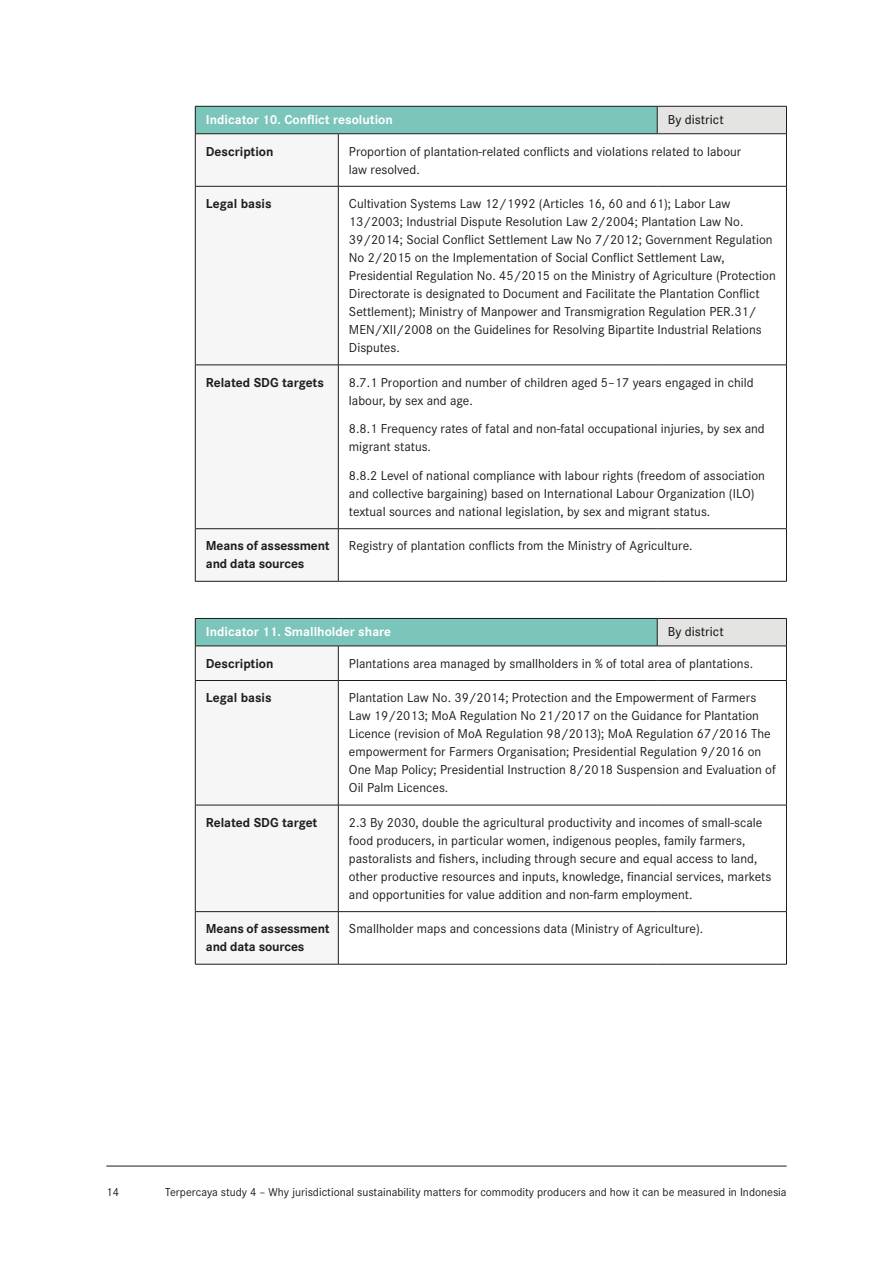
<style>
.page{position:relative;width:893px;height:1263px;background:#fff}
.page>*{position:absolute;margin:0;border:0;box-sizing:border-box;transform-origin:0 0}
.t1{font:13.5px/18px "Corporate S";color:#1d1d1b}
.t2{font:700 13.5px/18px "Corporate S";letter-spacing:-.01em;color:#1d1d1b}
.t3{font:700 13.5px "Corporate S";color:#fff}
.t4{font:500 13.5px "Corporate S";color:#1d1d1b}
.t5{font:12px "Corporate S";color:#1d1d1b}
</style>
<div class="page">
<hr style="left:106px;top:1166px;width:681px;height:1px;background:#1d1d1b">
<div style="left:195px;top:106px;width:462px;height:28px;background:#7bc5ba"></div>
<div style="left:657px;top:106px;width:129px;height:28px;background:#e4e4e3"></div>
<div style="left:196px;top:134px;width:142px;height:447px;background:#f6f6f6"></div>
<svg style="left:339px;top:134px;width:447px;height:447px"></svg>
<hr style="left:195px;top:134px;width:1px;height:52px;background:#1d1d1b">
<hr style="left:338px;top:134px;width:1px;height:52px;background:#1d1d1b">
<hr style="left:786px;top:134px;width:1px;height:52px;background:#1d1d1b">
<hr style="left:195px;top:186px;width:1px;height:179px;background:#1d1d1b">
<hr style="left:338px;top:186px;width:1px;height:179px;background:#1d1d1b">
<hr style="left:786px;top:186px;width:1px;height:179px;background:#1d1d1b">
<hr style="left:195px;top:365px;width:1px;height:163px;background:#1d1d1b">
<hr style="left:338px;top:365px;width:1px;height:163px;background:#1d1d1b">
<hr style="left:786px;top:365px;width:1px;height:163px;background:#1d1d1b">
<hr style="left:195px;top:529px;width:1px;height:52px;background:#1d1d1b">
<hr style="left:338px;top:529px;width:1px;height:52px;background:#1d1d1b">
<hr style="left:786px;top:529px;width:1px;height:52px;background:#1d1d1b">
<hr style="left:195px;top:186px;width:143px;height:1px;background:#1d1d1b">
<hr style="left:338px;top:186px;width:319px;height:1px;background:#1d1d1b">
<hr style="left:657px;top:186px;width:130px;height:1px;background:#1d1d1b">
<hr style="left:195px;top:365px;width:143px;height:1px;background:#1d1d1b">
<hr style="left:338px;top:365px;width:319px;height:1px;background:#1d1d1b">
<hr style="left:657px;top:365px;width:130px;height:1px;background:#1d1d1b">
<hr style="left:195px;top:528px;width:143px;height:1px;background:#1d1d1b">
<hr style="left:338px;top:528px;width:319px;height:1px;background:#1d1d1b">
<hr style="left:657px;top:528px;width:130px;height:1px;background:#1d1d1b">
<hr style="left:195px;top:581px;width:143px;height:1px;background:#1d1d1b">
<hr style="left:338px;top:581px;width:319px;height:1px;background:#1d1d1b">
<hr style="left:657px;top:581px;width:130px;height:1px;background:#1d1d1b">
<hr style="left:195px;top:106px;width:143px;height:1px;background:#1d1d1b">
<svg style="left:195px;top:106px;width:1px;height:27px"></svg>
<hr style="left:338px;top:106px;width:319px;height:1px;background:#1d1d1b">
<hr style="left:657px;top:106px;width:130px;height:1px;background:#1d1d1b">
<svg style="left:657px;top:106px;width:1px;height:27px"></svg>
<svg style="left:786px;top:106px;width:1px;height:27px"></svg>
<hr style="left:195px;top:133px;width:143px;height:1px;background:#1d1d1b">
<hr style="left:338px;top:133px;width:319px;height:1px;background:#1d1d1b">
<hr style="left:657px;top:133px;width:130px;height:1px;background:#1d1d1b">
<div style="left:195px;top:618px;width:462px;height:28px;background:#7bc5ba"></div>
<div style="left:657px;top:618px;width:129px;height:28px;background:#e4e4e3"></div>
<div style="left:196px;top:647px;width:142px;height:317px;background:#f6f6f6"></div>
<svg style="left:339px;top:804px;width:447px;height:160px"></svg>
<hr style="left:195px;top:646px;width:1px;height:34px;background:#1d1d1b">
<hr style="left:338px;top:646px;width:1px;height:34px;background:#1d1d1b">
<hr style="left:786px;top:646px;width:1px;height:34px;background:#1d1d1b">
<hr style="left:195px;top:681px;width:1px;height:124px;background:#1d1d1b">
<hr style="left:338px;top:681px;width:1px;height:124px;background:#1d1d1b">
<hr style="left:786px;top:681px;width:1px;height:124px;background:#1d1d1b">
<hr style="left:195px;top:805px;width:1px;height:106px;background:#1d1d1b">
<hr style="left:338px;top:805px;width:1px;height:106px;background:#1d1d1b">
<hr style="left:786px;top:805px;width:1px;height:106px;background:#1d1d1b">
<hr style="left:195px;top:912px;width:1px;height:52px;background:#1d1d1b">
<hr style="left:338px;top:912px;width:1px;height:52px;background:#1d1d1b">
<hr style="left:786px;top:912px;width:1px;height:52px;background:#1d1d1b">
<hr style="left:195px;top:680px;width:143px;height:1px;background:#1d1d1b">
<hr style="left:338px;top:680px;width:319px;height:1px;background:#1d1d1b">
<hr style="left:657px;top:680px;width:130px;height:1px;background:#1d1d1b">
<hr style="left:195px;top:805px;width:143px;height:1px;background:#1d1d1b">
<hr style="left:338px;top:805px;width:319px;height:1px;background:#1d1d1b">
<hr style="left:657px;top:805px;width:130px;height:1px;background:#1d1d1b">
<hr style="left:195px;top:911px;width:143px;height:1px;background:#1d1d1b">
<hr style="left:338px;top:911px;width:319px;height:1px;background:#1d1d1b">
<hr style="left:657px;top:911px;width:130px;height:1px;background:#1d1d1b">
<hr style="left:195px;top:964px;width:143px;height:1px;background:#1d1d1b">
<hr style="left:338px;top:964px;width:319px;height:1px;background:#1d1d1b">
<hr style="left:657px;top:964px;width:130px;height:1px;background:#1d1d1b">
<hr style="left:195px;top:618px;width:143px;height:1px;background:#1d1d1b">
<svg style="left:195px;top:619px;width:1px;height:27px"></svg>
<hr style="left:338px;top:618px;width:319px;height:1px;background:#1d1d1b">
<hr style="left:657px;top:618px;width:130px;height:1px;background:#1d1d1b">
<svg style="left:657px;top:619px;width:1px;height:27px"></svg>
<svg style="left:786px;top:619px;width:1px;height:27px"></svg>
<hr style="left:195px;top:646px;width:143px;height:1px;background:#1d1d1b">
<hr style="left:338px;top:646px;width:319px;height:1px;background:#1d1d1b">
<hr style="left:657px;top:646px;width:130px;height:1px;background:#1d1d1b">
<p class="t3" style="left:206px;top:110px;width:188px">Indicator 10. Conflict resolution</p>
<p class="t4" style="left:668px;top:111px;width:57px">By district</p>
<p class="t2" style="left:206px;top:142px;width:69px">Description</p>
<p class="t1" style="left:349px;top:142px;width:394px">Proportion of plantation-related conflicts and violations related to labour law resolved.</p>
<p class="t2" style="left:206px;top:194px;width:67px">Legal basis</p>
<p class="t1" style="left:349px;top:194px;width:428px">Cultivation Systems Law 12/1992 (Articles 16, 60 and 61); Labor Law 13/2003; Industrial Dispute Resolution Law 2/2004; Plantation Law No.<br>39/2014; Social Conflict Settlement Law No 7/2012; Government Regulation No 2/2015 on the Implementation of Social Conflict Settlement Law, Presidential Regulation No. 45/2015 on the Ministry of Agriculture (Protection Directorate is designated to Document and Facilitate the Plantation Conflict Settlement); Ministry of Manpower and Transmigration Regulation PER.31/ MEN/XII/2008 on the Guidelines for Resolving Bipartite Industrial Relations Disputes.</p>
<p class="t2" style="left:206px;top:373px;width:120px">Related SDG targets</p>
<p class="t1" style="left:349px;top:373px;width:406px">8.7.1 Proportion and number of children aged 5–17 years engaged in child labour, by sex and age.</p>
<p class="t1" style="left:349px;top:419px;width:417px">8.8.1 Frequency rates of fatal and non-fatal occupational injuries, by sex and migrant status.</p>
<p class="t1" style="left:349px;top:466px;width:418px">8.8.2 Level of national compliance with labour rights (freedom of association and collective bargaining) based on International Labour Organization (ILO) textual sources and national legislation, by sex and migrant status.</p>
<p class="t2" style="left:206px;top:537px;width:125px">Means of assessment and data sources</p>
<p class="t1" style="left:349px;top:536px;width:345px">Registry of plantation conflicts from the Ministry of Agriculture.</p>
<p class="t3" style="left:206px;top:622px;width:187px">Indicator 11. Smallholder share</p>
<p class="t4" style="left:668px;top:623px;width:57px">By district</p>
<p class="t2" style="left:206px;top:654px;width:69px">Description</p>
<p class="t1" style="left:349px;top:654px;width:406px">Plantations area managed by smallholders in % of total area of plantations.</p>
<p class="t2" style="left:206px;top:688px;width:67px">Legal basis</p>
<p class="t1" style="left:349px;top:688px;width:428px">Plantation Law No. 39/2014; Protection and the Empowerment of Farmers Law 19/2013; MoA Regulation No 21/2017 on the Guidance for Plantation Licence (revision of MoA Regulation 98/2013); MoA Regulation 67/2016 The empowerment for Farmers Organisation; Presidential Regulation 9/2016 on One Map Policy; Presidential Instruction 8/2018 Suspension and Evaluation of Oil Palm Licences.</p>
<p class="t2" style="left:206px;top:813px;width:113px">Related SDG target</p>
<p class="t1" style="left:349px;top:813px;width:424px">2.3 By 2030, double the agricultural productivity and incomes of small-scale food producers, in particular women, indigenous peoples, family farmers, pastoralists and fishers, including through secure and equal access to land, other productive resources and inputs, knowledge, financial services, markets and opportunities for value addition and non-farm employment.</p>
<p class="t2" style="left:206px;top:919px;width:125px">Means of assessment and data sources</p>
<p class="t1" style="left:349px;top:919px;width:356px">Smallholder maps and concessions data (Ministry of Agriculture).</p>
<p class="t5" style="left:106px;top:1184px;width:14px">14</p>
<p class="t5" style="left:165px;top:1184px;width:623px">Terpercaya study 4 – Why jurisdictional sustainability matters for commodity producers and how it can be measured in Indonesia</p>
</div>
